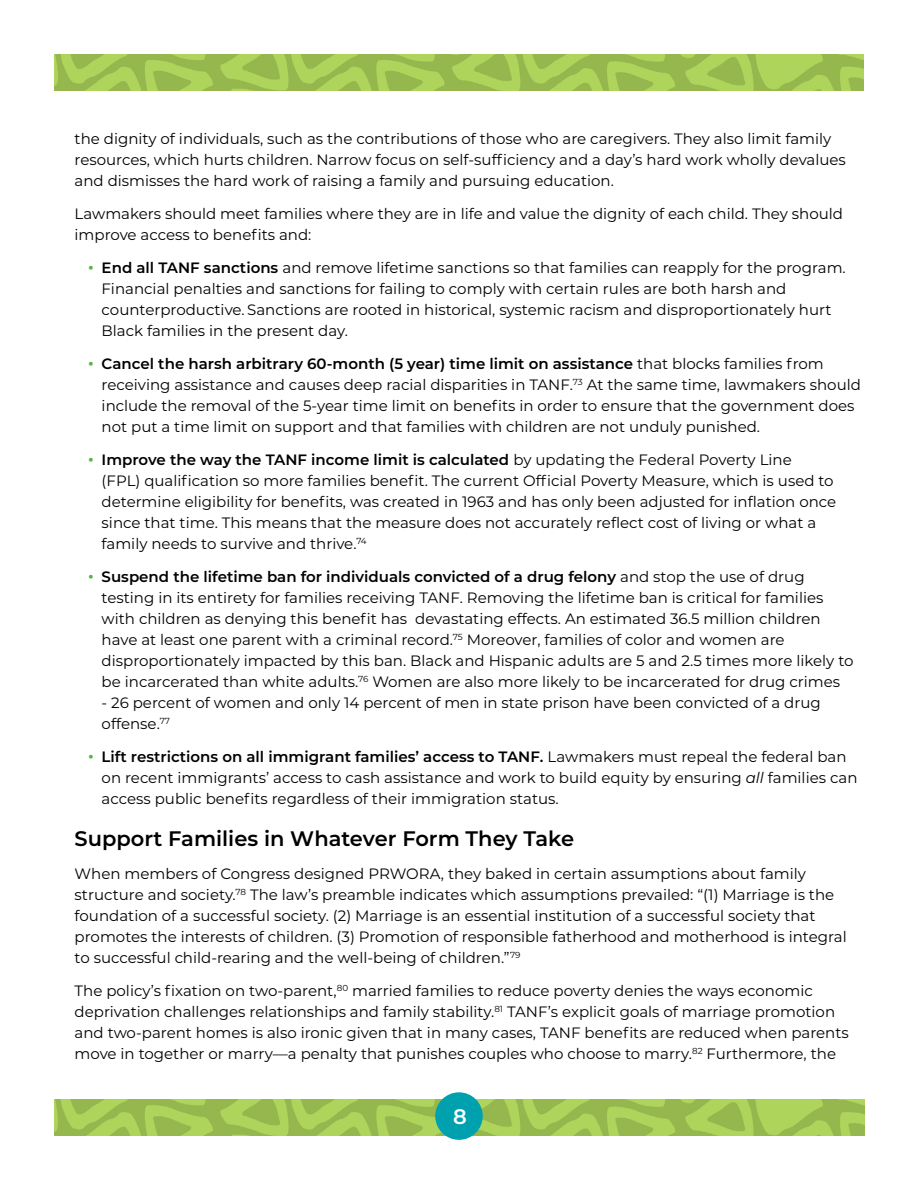
<style>
.page{position:relative;width:918px;height:1188px;background:#fff}
.page>*{position:absolute;margin:0;border:0;box-sizing:border-box;transform-origin:0 0}
.t1{font:600 21px "Montserrat";color:#000}
.t2{font:600 21px "Montserrat";color:#fff}
.t3{font:15px/21px "Montserrat";color:#000}
.s1{font-weight:700;color:#56b146}
.s2{font-weight:600}
.s3{font-style:italic}
</style>
<div class="page">
<img style="left:54px;top:54px;width:810px;height:36px">
<img style="left:54px;top:1100px;width:810px;height:36px">
<div style="left:436px;top:1093px;width:46px;height:46px;background:#00a1af;border-radius:50%"></div>
<div style="left:435px;top:1092px;width:48px;height:48px;border:2px solid #00a1af;border-radius:50%"></div>
<p class="t3" style="left:75px;top:127px;width:773px">the dignity of individuals, such as the contributions of those who are caregivers. They also limit family resources, which hurts children. Narrow focus on self-sufficiency and a day’s hard work wholly devalues and dismisses the hard work of raising a family and pursuing education.</p>
<p class="t3" style="left:75px;top:202px;width:770px">Lawmakers should meet families where they are in life and value the dignity of each child. They should improve access to benefits and:</p>
<p class="t3" style="left:102px;top:256px;width:746px;text-indent:-14px"><span class="s1">•</span> <span class="s2">End all TANF sanctions</span> and remove lifetime sanctions so that families can reapply for the program.<br>Financial penalties and sanctions for failing to comply with certain rules are both harsh and counterproductive.Sanctions are rooted in historical, systemic racism and disproportionately hurt Black families in the present day.</p>
<p class="t3" style="left:102px;top:352px;width:761px;text-indent:-14px"><span class="s1">•</span> <span class="s2">Cancel the harsh arbitrary 60-month (5 year) time limit on assistance</span> that blocks families from receiving assistance and causes deep racial disparities in TANF.<sup>73</sup> At the same time, lawmakers should include the removal of the 5-year time limit on benefits in order to ensure that the government does not put a time limit on support and that families with children are not unduly punished.</p>
<p class="t3" style="left:102px;top:448px;width:736px;text-indent:-14px"><span class="s1">•</span> <span class="s2">Improve the way the TANF income limit is calculated</span> by updating the Federal Poverty Line<br>(FPL) qualification so more families benefit. The current Official Poverty Measure, which is used to determine eligibility for benefits, was created in 1963 and has only been adjusted for inflation once since that time. This means that the measure does not accurately reflect cost of living or what a family needs to survive and thrive.<sup>74</sup></p>
<p class="t3" style="left:102px;top:565px;width:753px;text-indent:-14px"><span class="s1">•</span> <span class="s2">Suspend the lifetime ban for individuals convicted of a drug felony</span> and stop the use of drug testing in its entirety for families receiving TANF. Removing the lifetime ban is critical for families with children as denying this benefit has devastating effects. An estimated 36.5 million children have at least one parent with a criminal record.<sup>75</sup> Moreover, families of color and women are disproportionately impacted by this ban. Black and Hispanic adults are 5 and 2.5 times more likely to be incarcerated than white adults.<sup>76</sup> Women are also more likely to be incarcerated for drug crimes</p>
<p class="t3" style="left:102px;top:691px;width:721px">- 26 percent of women and only 14 percent of men in state prison have been convicted of a drug offense.<sup>77</sup></p>
<p class="t3" style="left:102px;top:745px;width:757px;text-indent:-14px"><span class="s1">•</span> <span class="s2">Lift restrictions on all immigrant families’ access to TANF.</span> Lawmakers must repeal the federal ban on recent immigrants’ access to cash assistance and work to build equity by ensuring <span class="s3">all</span> families can access public benefits regardless of their immigration status.</p>
<h1 class="t1" style="left:75px;top:823px;width:501px">Support Families in Whatever Form They Take</h1>
<p class="t3" style="left:75px;top:862px;width:774px">When members of Congress designed PRWORA, they baked in certain assumptions about family structure and society.<sup>78</sup> The law’s preamble indicates which assumptions prevailed: “(1) Marriage is the foundation of a successful society. (2) Marriage is an essential institution of a successful society that promotes the interests of children. (3) Promotion of responsible fatherhood and motherhood is integral to successful child-rearing and the well-being of children.”<sup>79</sup></p>
<p class="t3" style="left:75px;top:979px;width:776px">The policy’s fixation on two-parent,<sup>80</sup> married families to reduce poverty denies the ways economic deprivation challenges relationships and family stability.<sup>81</sup> TANF’s explicit goals of marriage promotion and two-parent homes is also ironic given that in many cases, TANF benefits are reduced when parents move in together or marry—a penalty that punishes couples who choose to marry.<sup>82</sup> Furthermore, the</p>
<h1 class="t2" style="left:453px;top:1102px;width:15px">8</h1>
</div>
